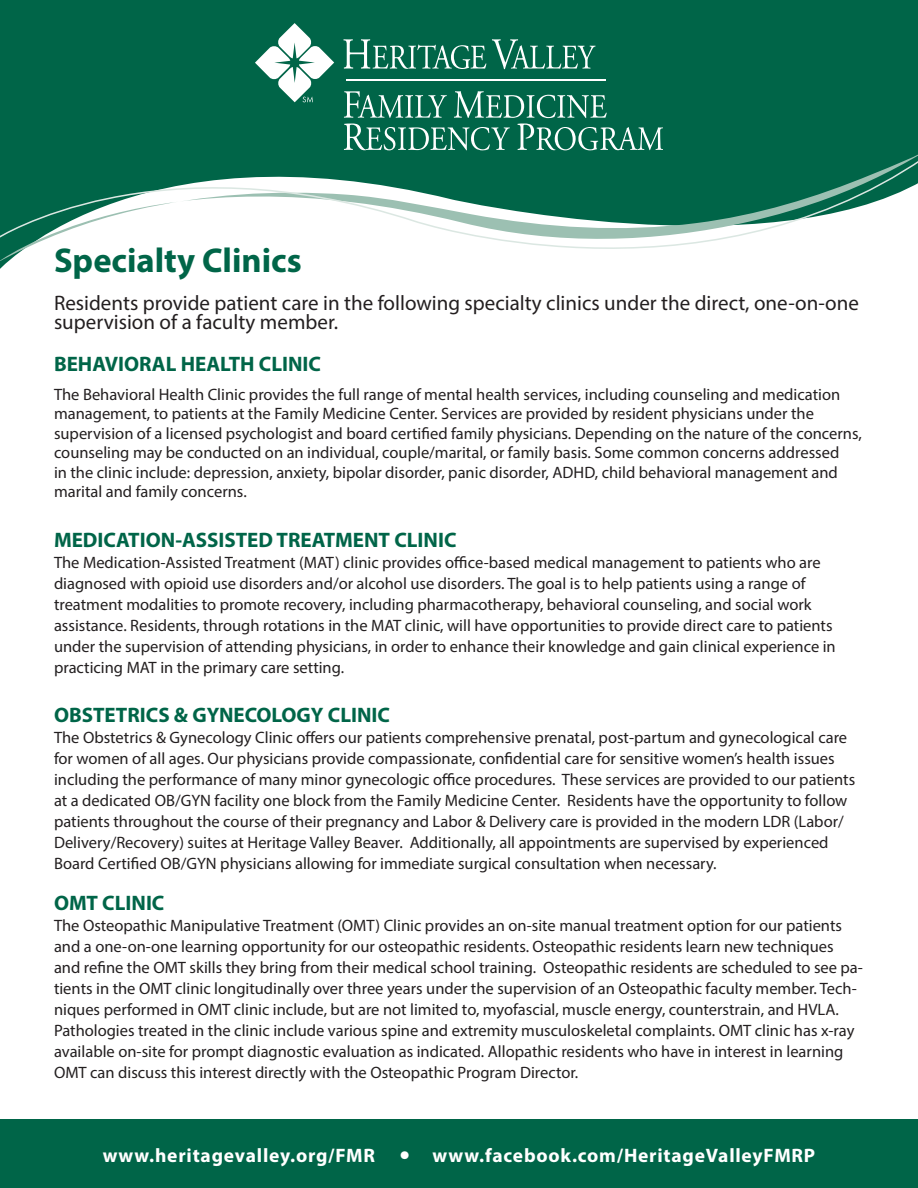
<style>
.page{position:relative;width:918px;height:1188px;background:#fff}
.page>*{position:absolute;margin:0;border:0;box-sizing:border-box;transform-origin:0 0}
.t1{font:700 34.5px "Myriad Pro";color:#006548}
.t2{font:21px/19.5px "Myriad Pro";color:#231f20}
.t3{font:700 21px "Myriad Pro";color:#006548}
.t4{font:700 19.5px "Myriad Pro";letter-spacing:.04em;color:#fff}
.t5{font:16.5px/21px "Myriad Pro";color:#231f20}
.s1{font-weight:400;font-size:37.5px}
</style>
<div class="page">
<div style="left:0;top:0;width:918px;height:137px;background:#006548"></div>
<svg style="left:0;top:137px;width:918px;height:132px"></svg>
<svg style="left:343px;top:39px;width:143px;height:30px;background:#388770"></svg>
<svg style="left:492px;top:39px;width:104px;height:30px;background:#31826b"></svg>
<svg style="left:344px;top:91px;width:103px;height:27px;background:#3a8871"></svg>
<svg style="left:454px;top:91px;width:153px;height:27px;background:#3a8872"></svg>
<svg style="left:344px;top:124px;width:166px;height:26px;background:#3b8872"></svg>
<svg style="left:517px;top:124px;width:146px;height:26px;background:#3e8a74"></svg>
<svg style="left:255px;top:23px;width:79px;height:79px"></svg>
<hr style="left:346px;top:80px;width:260px;height:1px;background:#fff">
<div style="left:0;top:1119px;width:918px;height:69px;background:#006548"></div>
<p class="t1" style="left:54px;top:238px;width:249px">Specialty Clinics</p>
<p class="t2" style="left:54px;top:292px;width:806px">Residents provide patient care in the following specialty clinics under the direct, one-on-one supervision of a faculty member.</p>
<p class="t3" style="left:54px;top:350px;width:269px">BEHAVIORAL HEALTH CLINIC</p>
<p class="t5" style="left:54px;top:384px;width:809px;line-height:19.5px">The Behavioral Health Clinic provides the full range of mental health services, including counseling and medication management, to patients at the Family Medicine Center. Services are provided by resident physicians under the supervision of a licensed psychologist and board certified family physicians. Depending on the nature of the concerns, counseling may be conducted on an individual, couple/marital, or family basis. Some common concerns addressed</p>
<p class="t5" style="left:54px;top:462px;width:785px;line-height:19.5px">in the clinic include: depression, anxiety, bipolar disorder, panic disorder, ADHD, child behavioral management and marital and family concerns.</p>
<p class="t3" style="left:54px;top:526px;width:404px">MEDICATION-ASSISTED TREATMENT CLINIC</p>
<p class="t5" style="left:54px;top:551px;width:783px">The Medication-Assisted Treatment (MAT) clinic provides office-based medical management to patients who are diagnosed with opioid use disorders and/or alcohol use disorders. The goal is to help patients using a range of treatment modalities to promote recovery, including pharmacotherapy, behavioral counseling, and social work assistance. Residents, through rotations in the MAT clinic, will have opportunities to provide direct care to patients under the supervision of attending physicians, in order to enhance their knowledge and gain clinical experience in practicing MAT in the primary care setting.</p>
<p class="t3" style="left:54px;top:701px;width:338px">OBSTETRICS &amp; GYNECOLOGY CLINIC</p>
<p class="t5" style="left:54px;top:727px;width:803px">The Obstetrics &amp; Gynecology Clinic offers our patients comprehensive prenatal, post-partum and gynecological care for women of all ages. Our physicians provide compassionate, confidential care for sensitive women’s health issues including the performance of many minor gynecologic office procedures. These services are provided to our patients at a dedicated OB/GYN facility one block from the Family Medicine Center. Residents have the opportunity to follow patients throughout the course of their pregnancy and Labor &amp; Delivery care is provided in the modern LDR (Labor/ Delivery/Recovery) suites at Heritage Valley Beaver. Additionally, all appointments are supervised by experienced Board Certified OB/GYN physicians allowing for immediate surgical consultation when necessary.</p>
<p class="t3" style="left:54px;top:889px;width:112px">OMT CLINIC</p>
<p class="t5" style="left:54px;top:914px;width:811px">The Osteopathic Manipulative Treatment (OMT) Clinic provides an on-site manual treatment option for our patients and a one-on-one learning opportunity for our osteopathic residents. Osteopathic residents learn new techniques and refine the OMT skills they bring from their medical school training. Osteopathic residents are scheduled to see pa&shy;tients in the OMT clinic longitudinally over three years under the supervision of an Osteopathic faculty member. Tech&shy;niques performed in OMT clinic include, but are not limited to, myofascial, muscle energy, counterstrain, and HVLA.<br>Pathologies treated in the clinic include various spine and extremity musculoskeletal complaints. OMT clinic has x-ray available on-site for prompt diagnostic evaluation as indicated. Allopathic residents who have in interest in learning OMT can discuss this interest directly with the Osteopathic Program Director.</p>
<p class="t4" style="left:103px;top:1142px;width:714px">www.heritagevalley.org/FMR <span class="s1">•</span> www.facebook.com/HeritageValleyFMRP</p>
</div>
